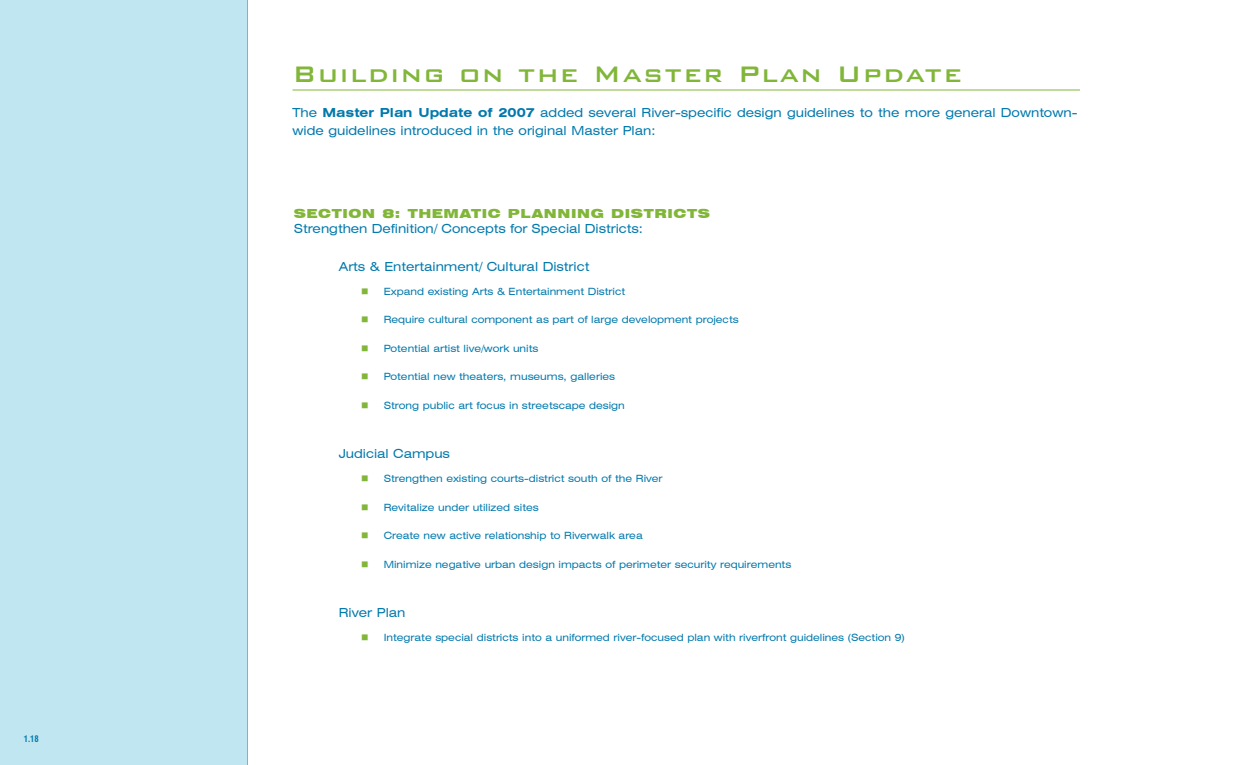
<style>
.page{position:relative;width:1260px;height:765px;background:#fff}
.page>*{position:absolute;margin:0;border:0;box-sizing:border-box;transform-origin:0 0}
.t1{font:500 30px "Bank Gothic BT";letter-spacing:.05em;color:#81b639}
.t2{font:expanded 12.5px/17.5px "Swiss 721 BT";color:#0079ad}
.t3{font:900 expanded 12.5px "Swiss 721 BT";letter-spacing:.05em;color:#81b639}
.t4{font:expanded 10px "Swiss 721 BT";color:#0079ad}
.t5{font:10px "Wingdings";color:#81b639}
.t6{font:700 condensed 8.75px "Swiss 721 BT";color:#0079ad}
.s1{font-weight:700}
</style>
<div class="page">
<div style="left:0;top:0;width:248px;height:765px;background:#c0e6f2"></div>
<hr style="left:292px;top:90px;width:788px;height:1px;background:#81b639">
<hr style="left:247px;top:0;width:1px;height:765px;background:#8bc63e">
<p class="t6" style="left:24px;top:734px;width:17px">1.18</p>
<h1 class="t1" style="left:292px;top:58px;width:671px">Building on the Master Plan Update</h1>
<p class="t2" style="left:292px;top:104px;width:786px">The <span class="s1">Master Plan Update of 2007</span> added several River-specific design guidelines to the more general Downtown&shy;wide guidelines introduced in the original Master Plan:</p>
<p class="t3" style="left:294px;top:206px;width:60px">SECTION</p>
<p class="t3" style="left:382px;top:206px;width:174px">8: THEMATI C PLANNIN</p>
<p class="t3" style="left:591px;top:206px;width:32px">G DIS</p>
<p class="t3" style="left:644px;top:206px;width:67px">TRI CTS</p>
<p class="t2" style="left:294px;top:220px;width:351px">Strengthen Definition/ Concepts for Special Districts:</p>
<p class="t2" style="left:339px;top:258px;width:252px">Arts &amp; Entertainment/ Cultural District</p>
<p class="t4" style="left:384px;top:285px;width:243px">Expand existing Arts &amp; Entertainment District</p>
<p class="t4" style="left:384px;top:314px;width:356px">Require cultural component as part of large development projects</p>
<p class="t4" style="left:384px;top:342px;width:156px">Potential artist live/work units</p>
<p class="t4" style="left:384px;top:371px;width:233px">Potential new theaters, museums, galleries</p>
<p class="t4" style="left:384px;top:399px;width:243px">Strong public art focus in streetscape design</p>
<p class="t2" style="left:339px;top:445px;width:113px">Judicial Campus</p>
<p class="t4" style="left:384px;top:473px;width:280px">Strengthen existing courts-district south of the River</p>
<p class="t4" style="left:384px;top:501px;width:156px">Revitalize under utilized sites</p>
<p class="t4" style="left:384px;top:530px;width:261px">Create new active relationship to Riverwalk area</p>
<p class="t4" style="left:384px;top:558px;width:409px">Minimize negative urban design impacts of perimeter security requirements</p>
<p class="t2" style="left:339px;top:604px;width:68px">River Plan</p>
<p class="t4" style="left:384px;top:632px;width:523px">Integrate special districts into a uniformed river-focused plan with riverfront guidelines (Section 9)</p>
<p class="t5" style="left:361px;top:286px;width:9px">■</p>
<p class="t5" style="left:361px;top:314px;width:9px">■</p>
<p class="t5" style="left:361px;top:343px;width:9px">■</p>
<p class="t5" style="left:361px;top:371px;width:9px">■</p>
<p class="t5" style="left:361px;top:400px;width:9px">■</p>
<p class="t5" style="left:361px;top:473px;width:9px">■</p>
<p class="t5" style="left:361px;top:502px;width:9px">■</p>
<p class="t5" style="left:361px;top:530px;width:9px">■</p>
<p class="t5" style="left:361px;top:559px;width:9px">■</p>
<p class="t5" style="left:361px;top:632px;width:9px">■</p>
</div>
